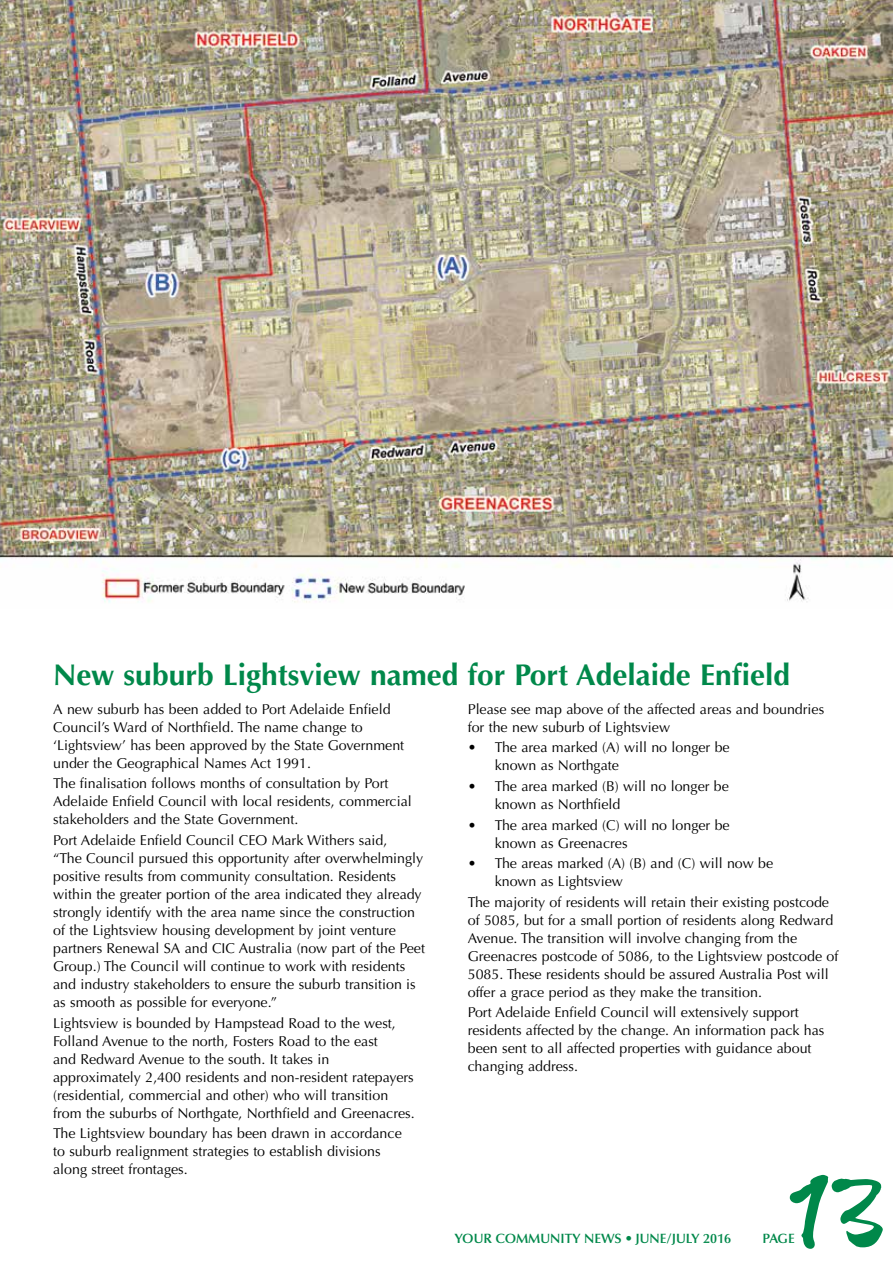
<style>
.page{position:relative;width:893px;height:1263px;background:#fff}
.page>*{position:absolute;margin:0;border:0;box-sizing:border-box;transform-origin:0 0}
.t1{font:120px "Gizmo";color:#00884a}
.t2{font:700 30px "Optima LT Std";color:#00884a}
.t3{font:14.25px/18px "Optima LT Std";color:#000}
.t4{font:600 13.5px "Optima LT Std";color:#00884a}
</style>
<div class="page">
<img style="left:0;top:0;width:893px;height:603px">
<h2 class="t2" style="left:53px;top:657px;width:738px">New suburb Lightsview named for Port Adelaide Enfield</h2>
<p class="t3" style="left:53px;top:700px;width:353px">A new suburb has been added to Port Adelaide Enfield Council’s Ward of Northfield. The name change to ‘Lightsview’ has been approved by the State Government under the Geographical Names Act 1991.</p>
<p class="t3" style="left:53px;top:775px;width:360px">The finalisation follows months of consultation by Port<br>Adelaide Enfield Council with local residents, commercial stakeholders and the State Government.</p>
<p class="t3" style="left:53px;top:831px;width:373px">Port Adelaide Enfield Council CEO Mark Withers said,<br>“The Council pursued this opportunity after overwhelmingly positive results from community consultation. Residents within the greater portion of the area indicated they already strongly identify with the area name since the construction of the Lightsview housing development by joint venture partners Renewal SA and CIC Australia (now part of the Peet Group.) The Council will continue to work with residents and industry stakeholders to ensure the suburb transition is as smooth as possible for everyone.”</p>
<p class="t3" style="left:53px;top:1014px;width:363px">Lightsview is bounded by Hampstead Road to the west, Folland Avenue to the north, Fosters Road to the east<br>and Redward Avenue to the south. It takes in approximately 2,400 residents and non-resident ratepayers (residential, commercial and other) who will transition from the suburbs of Northgate, Northfield and Greenacres.</p>
<p class="t3" style="left:53px;top:1124px;width:350px">The Lightsview boundary has been drawn in accordance to suburb realignment strategies to establish divisions along street frontages.</p>
<p class="t3" style="left:468px;top:700px;width:358px">Please see map above of the affected areas and boundries for the new suburb of Lightsview</p>
<p class="t3" style="left:495px;top:739px;width:236px;text-indent:-27px">• The area marked (A) will no longer be known as Northgate</p>
<p class="t3" style="left:495px;top:777px;width:236px;text-indent:-27px">• The area marked (B) will no longer be known as Northfield</p>
<p class="t3" style="left:495px;top:816px;width:236px;text-indent:-27px">• The area marked (C) will no longer be known as Greenacres</p>
<p class="t3" style="left:495px;top:854px;width:280px;text-indent:-27px">• The areas marked (A) (B) and (C) will now be known as Lightsview</p>
<p class="t3" style="left:468px;top:893px;width:372px">The majority of residents will retain their existing postcode of 5085, but for a small portion of residents along Redward Avenue. The transition will involve changing from the Greenacres postcode of 5086, to the Lightsview postcode of 5085. These residents should be assured Australia Post will offer a grace period as they make the transition.</p>
<p class="t3" style="left:468px;top:1003px;width:358px">Port Adelaide Enfield Council will extensively support residents affected by the change. An information pack has been sent to all affected properties with guidance about changing address.</p>
<h1 class="t1" style="left:788px;top:1144px;width:100px">13</h1>
<p class="t4" style="left:455px;top:1231px;width:278px">YOUR COMMUNITY NEWS • JUNE/JULY 2016</p>
<p class="t4" style="left:763px;top:1231px;width:34px">PAGE</p>
</div>
